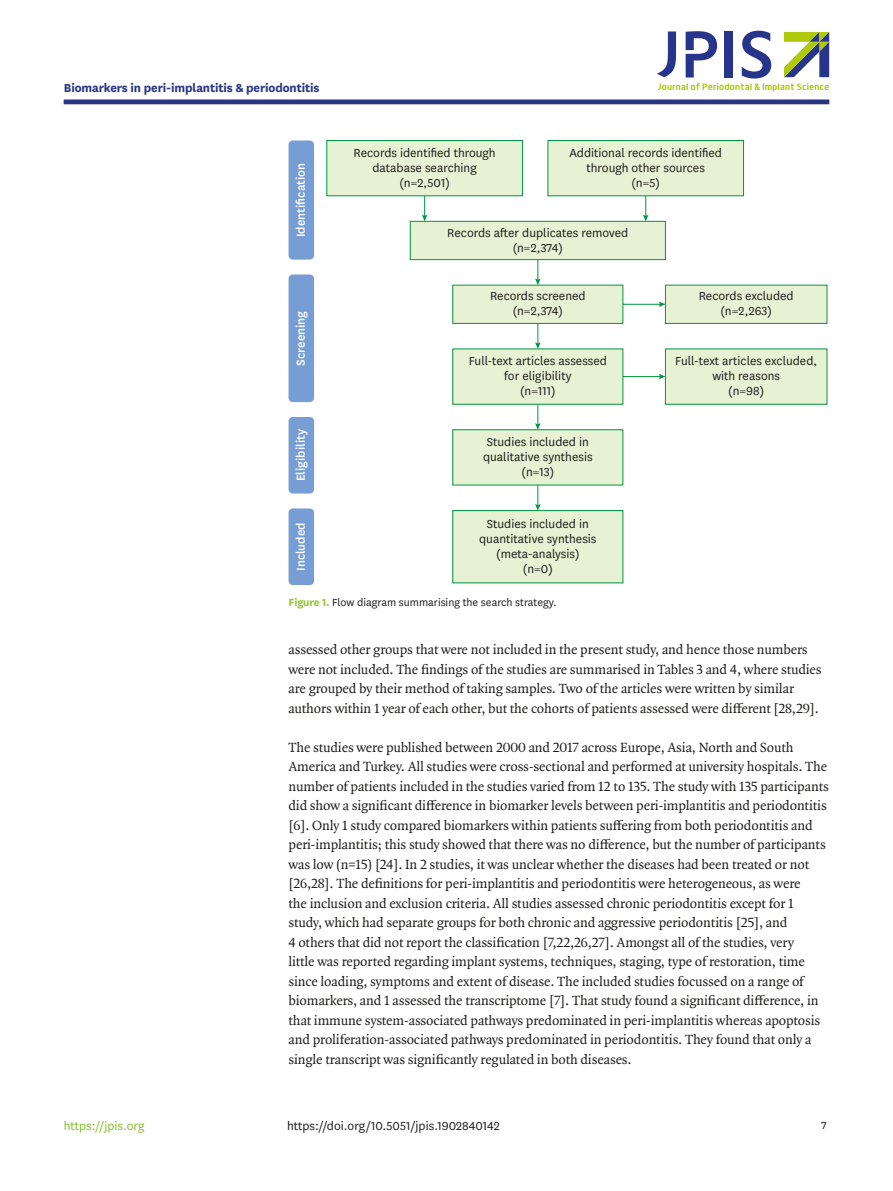
<style>
.page{position:relative;width:893px;height:1191px;background:#fff}
.page>*{position:absolute;margin:0;border:0;box-sizing:border-box;transform-origin:0 0}
.body_p{font:14.25px/19.5px "Quadraat OT";letter-spacing:-.01em;color:#1d1d1b}
.body_p_first{font:14.25px/19.5px "Quadraat OT";letter-spacing:-.01em;color:#1d1d1b}
.doi_running_footer{font:13.5px/15px "National";color:#1d1d1b;text-align:center}
.alt-title-type{font:700 13.5px "National";letter-spacing:-.01em;color:#283583}
.t1{font:500 13.5px "National";color:#fff}
.url{font:13.5px "National";color:#87bd25}
.fig_caption{font:12px "National";color:#1d1d1b}
.s1{font-weight:700;color:#96c23e}
</style>
<div class="page">
<hr style="left:64px;top:100px;width:765px;height:4px;background:#283583">
<svg style="left:657px;top:31px;width:172px;height:60px"></svg>
<div style="left:289px;top:140px;width:25px;height:120px;background:#779ed4;border-radius:4px"></div>
<div style="left:289px;top:274px;width:25px;height:128px;background:#779ed4;border-radius:4px"></div>
<div style="left:289px;top:417px;width:25px;height:76px;background:#779ed4;border-radius:4px"></div>
<div style="left:289px;top:508px;width:25px;height:77px;background:#779ed4;border-radius:4px"></div>
<svg style="left:422px;top:196px;width:5px;height:25px"></svg>
<div style="left:327px;top:140px;width:195px;height:56px;background:#e7f2d4"></div>
<div style="left:326px;top:140px;width:197px;height:56px;border:1px solid #009641"></div>
<svg style="left:643px;top:196px;width:5px;height:25px"></svg>
<svg style="left:535px;top:260px;width:6px;height:25px"></svg>
<div style="left:548px;top:140px;width:195px;height:56px;background:#e7f2d4"></div>
<div style="left:548px;top:140px;width:196px;height:56px;border:1px solid #009641"></div>
<div style="left:410px;top:221px;width:255px;height:39px;background:#e7f2d4"></div>
<div style="left:410px;top:221px;width:256px;height:39px;border:1px solid #009641"></div>
<div style="left:453px;top:285px;width:170px;height:38px;background:#e7f2d4"></div>
<div style="left:452px;top:285px;width:171px;height:39px;border:1px solid #009641"></div>
<svg style="left:535px;top:323px;width:6px;height:25px"></svg>
<div style="left:453px;top:349px;width:170px;height:55px;background:#e7f2d4"></div>
<svg style="left:535px;top:404px;width:6px;height:25px"></svg>
<div style="left:453px;top:430px;width:170px;height:55px;background:#e7f2d4"></div>
<div style="left:452px;top:429px;width:171px;height:56px;border:1px solid #009641"></div>
<svg style="left:535px;top:485px;width:6px;height:25px"></svg>
<div style="left:453px;top:510px;width:170px;height:73px;background:#e7f2d4"></div>
<div style="left:452px;top:510px;width:171px;height:73px;border:1px solid #009641"></div>
<hr style="left:623px;top:304px;width:38px;height:1px;background:#009641">
<svg style="left:659px;top:301px;width:6px;height:6px"></svg>
<div style="left:665px;top:285px;width:162px;height:38px;background:#e7f2d4"></div>
<div style="left:665px;top:285px;width:162px;height:39px;border:1px solid #009641"></div>
<hr style="left:623px;top:376px;width:38px;height:1px;background:#009641">
<svg style="left:659px;top:374px;width:6px;height:5px"></svg>
<div style="left:665px;top:349px;width:162px;height:55px;background:#e7f2d4"></div>
<p class="alt-title-type" style="left:64px;top:78px;width:257px">Biomarkers in peri-implantitis &amp; periodontitis</p>
<p class="t1" style="left:292px;top:237px;width:76px;rotate:-90deg">Identification</p>
<p class="t1" style="left:292px;top:365px;width:56px;rotate:-90deg">Screening</p>
<p class="t1" style="left:292px;top:481px;width:54px;rotate:-90deg">Eligibility</p>
<p class="t1" style="left:292px;top:571px;width:50px;rotate:-90deg">Included</p>
<p class="doi_running_footer" style="left:354px;top:145px;width:144px">Records identified through database searching (n=2,501)</p>
<p class="doi_running_footer" style="left:569px;top:145px;width:154px">Additional records identified through other sources<br>(n=5)</p>
<p class="doi_running_footer" style="left:447px;top:224px;width:183px">Records after duplicates removed (n=2,374)</p>
<p class="doi_running_footer" style="left:490px;top:288px;width:97px">Records screened (n=2,374)</p>
<p class="doi_running_footer" style="left:469px;top:353px;width:140px">Full-text articles assessed for eligibility<br>(n=111)</p>
<p class="doi_running_footer" style="left:483px;top:434px;width:111px">Studies included in qualitative synthesis (n=13)</p>
<p class="doi_running_footer" style="left:699px;top:288px;width:96px">Records excluded (n=2,263)</p>
<p class="doi_running_footer" style="left:675px;top:353px;width:144px">Full-text articles excluded, with reasons<br>(n=98)</p>
<p class="doi_running_footer" style="left:479px;top:515px;width:119px">Studies included in quantitative synthesis (meta-analysis)<br>(n=0)</p>
<p class="fig_caption" style="left:289px;top:594px;width:270px"><span class="s1">Figure 1.</span> Flow diagram summarising the search strategy.</p>
<p class="body_p_first" style="left:289px;top:640px;width:535px">assessed other groups that were not included in the present study, and hence those numbers were not included. The findings of the studies are summarised in Tables 3 and 4, where studies are grouped by their method of taking samples. Two of the articles were written by similar authors within 1 year of each other, but the cohorts of patients assessed were different [28,29].</p>
<p class="body_p" style="left:289px;top:737px;width:542px">The studies were published between 2000 and 2017 across Europe, Asia, North and South America and Turkey. All studies were cross-sectional and performed at university hospitals. The number of patients included in the studies varied from 12 to 135. The study with 135 participants did show a significant difference in biomarker levels between peri-implantitis and periodontitis [6]. Only 1 study compared biomarkers within patients suffering from both periodontitis and peri-implantitis; this study showed that there was no difference, but the number of participants was low (n=15) [24]. In 2 studies, it was unclear whether the diseases had been treated or not [26,28]. The definitions for peri-implantitis and periodontitis were heterogeneous, as were<br>the inclusion and exclusion criteria. All studies assessed chronic periodontitis except for 1 study, which had separate groups for both chronic and aggressive periodontitis [25], and<br>4 others that did not report the classification [7,22,26,27]. Amongst all of the studies, very<br>little was reported regarding implant systems, techniques, staging, type of restoration, time since loading, symptoms and extent of disease. The included studies focussed on a range of biomarkers, and 1 assessed the transcriptome [7]. That study found a significant difference, in that immune system-associated pathways predominated in peri-implantitis whereas apoptosis and proliferation-associated pathways predominated in periodontitis. They found that only a single transcript was significantly regulated in both diseases.</p>
<p class="doi_running_footer" style="left:287px;top:1117px;width:214px">https://doi.org/10.5051/jpis.1902840142</p>
<p class="url" style="left:64px;top:1116px;width:82px">https://jpis.org</p>
<p class="fig_caption" style="left:822px;top:1117px;width:7px">7</p>
</div>
